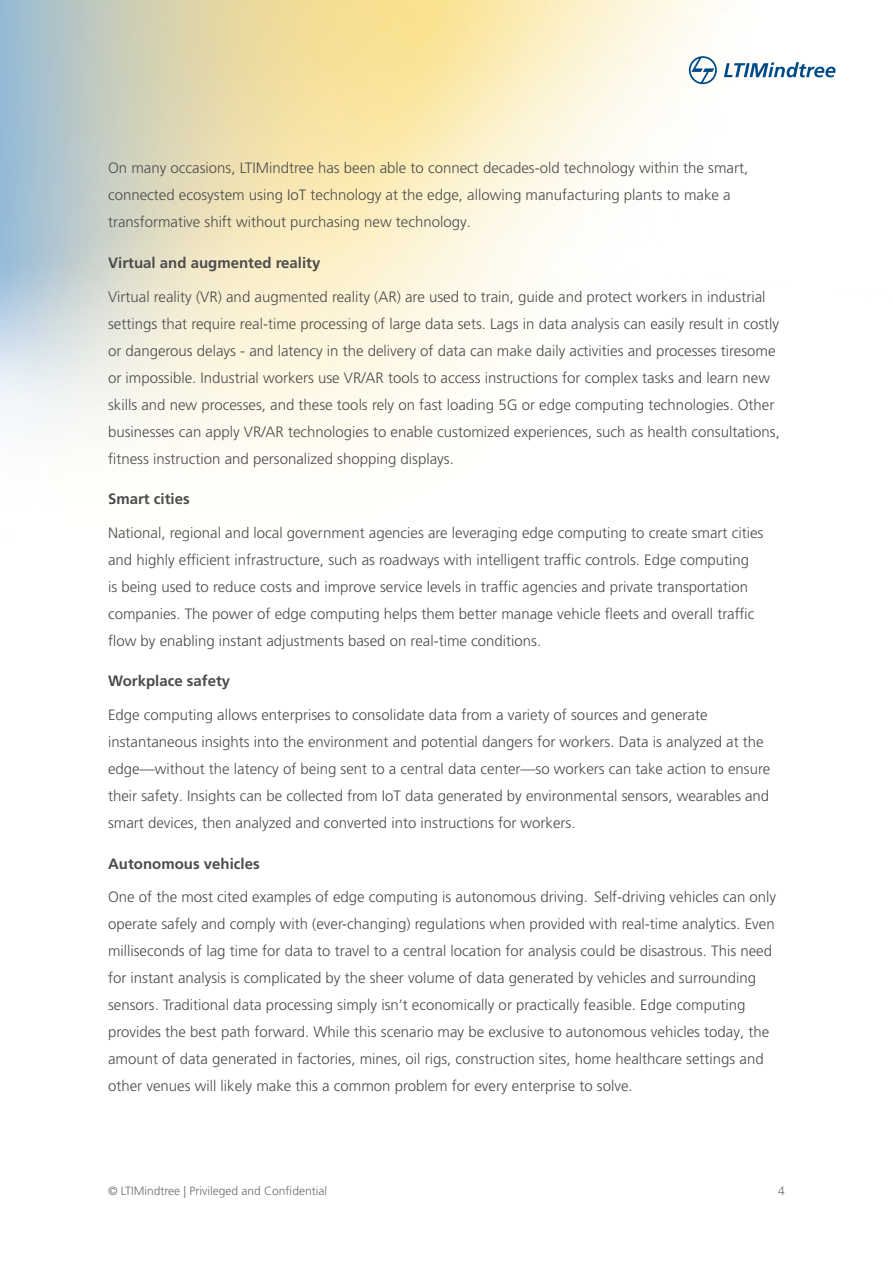
<style>
.page{position:relative;width:893px;height:1263px;background:#fff}
.page>*{position:absolute;margin:0;border:0;box-sizing:border-box;transform-origin:0 0}
.t1{font:300 15px/27px "Frutiger LT Pro";color:#4d4c4c}
.t2{font:700 15px "Frutiger LT Pro";color:#4d4c4c}
.t3{font:300 12px "Frutiger LT Pro";color:#6c6d70}
</style>
<div class="page">
<svg style="left:689px;top:56px;width:28px;height:28px"></svg>
<svg style="left:724px;top:62px;width:111px;height:15px"></svg>
<p class="t1" style="left:108px;top:155px;width:642px">On many occasions, LTIMindtree has been able to connect decades-old technology within the smart, connected ecosystem using IoT technology at the edge, allowing manufacturing plants to make a transformative shift without purchasing new technology.</p>
<p class="t2" style="left:108px;top:254px;width:214px">Virtual and augmented reality</p>
<p class="t1" style="left:108px;top:283px;width:673px">Virtual reality (VR) and augmented reality (AR) are used to train, guide and protect workers in industrial settings that require real-time processing of large data sets. Lags in data analysis can easily result in costly or dangerous delays - and latency in the delivery of data can make daily activities and processes tiresome or impossible. Industrial workers use VR/AR tools to access instructions for complex tasks and learn new skills and new processes, and these tools rely on fast loading 5G or edge computing technologies. Other businesses can apply VR/AR technologies to enable customized experiences, such as health consultations, fitness instruction and personalized shopping displays.</p>
<p class="t2" style="left:108px;top:490px;width:83px">Smart cities</p>
<p class="t1" style="left:108px;top:519px;width:657px">National, regional and local government agencies are leveraging edge computing to create smart cities and highly efficient infrastructure, such as roadways with intelligent traffic controls. Edge computing<br>is being used to reduce costs and improve service levels in traffic agencies and private transportation companies. The power of edge computing helps them better manage vehicle fleets and overall traffic flow by enabling instant adjustments based on real-time conditions.</p>
<p class="t2" style="left:108px;top:672px;width:124px">Workplace safety</p>
<p class="t1" style="left:108px;top:701px;width:664px">Edge computing allows enterprises to consolidate data from a variety of sources and generate instantaneous insights into the environment and potential dangers for workers. Data is analyzed at the edge—without the latency of being sent to a central data center—so workers can take action to ensure their safety. Insights can be collected from IoT data generated by environmental sensors, wearables and smart devices, then analyzed and converted into instructions for workers.</p>
<p class="t2" style="left:108px;top:854px;width:153px">Autonomous vehicles</p>
<p class="t1" style="left:108px;top:884px;width:670px">One of the most cited examples of edge computing is autonomous driving. Self-driving vehicles can only operate safely and comply with (ever-changing) regulations when provided with real-time analytics. Even milliseconds of lag time for data to travel to a central location for analysis could be disastrous. This need for instant analysis is complicated by the sheer volume of data generated by vehicles and surrounding sensors. Traditional data processing simply isn’t economically or practically feasible. Edge computing provides the best path forward. While this scenario may be exclusive to autonomous vehicles today, the amount of data generated in factories, mines, oil rigs, construction sites, home healthcare settings and other venues will likely make this a common problem for every enterprise to solve.</p>
<p class="t3" style="left:108px;top:1184px;width:220px">© LTIMindtree | Privileged and Confidential</p>
<p class="t3" style="left:778px;top:1184px;width:8px">4</p>
</div>
